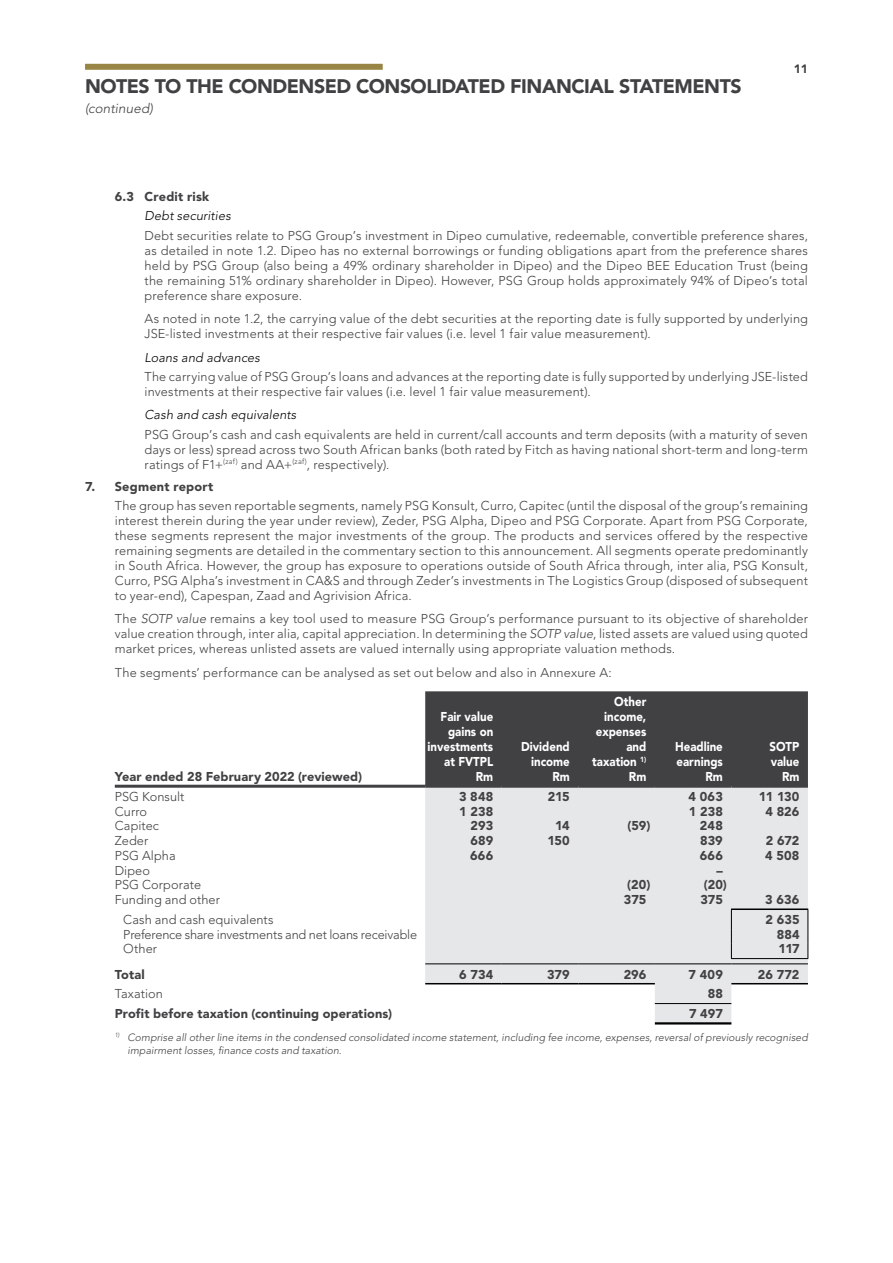
<style>
.page{position:relative;width:893px;height:1263px;background:#fff}
.page>*{position:absolute;margin:0;border:0;box-sizing:border-box;transform-origin:0 0}
.t1{font:900 19.5px "Avenir LT Std";letter-spacing:-.025em;color:#414042}
.t2{font:italic 300 13.5px "Avenir LT Std";letter-spacing:.01em;color:#414042}
.t3{font:300 12.75px/15px "Avenir LT Std";letter-spacing:.01em;color:#414042;text-align:justify}
.t4{font:900 12.75px "Avenir LT Std";letter-spacing:.01em;color:#414042}
.t5{font:900 12.75px/15px "Avenir LT Std";color:#fff;text-align:right;scale:.9 1}
.t6{font:italic 300 12.75px "Avenir LT Std";letter-spacing:.015em;color:#000}
.t7{font:300 12.75px "Avenir LT Std";letter-spacing:-.015em;color:#414042}
.t8{font:900 12px "Avenir LT Std";color:#414042}
.t9{font:italic 300 10.5px/13.5px "Avenir LT Std";letter-spacing:.01em;color:#414042}
.s1{font-style:italic}
</style>
<div class="page">
<div style="left:85px;top:64px;width:298px;height:6px;background:#988444"></div>
<div style="left:425px;top:691px;width:383px;height:94px;background:#414042"></div>
<svg style="left:425px;top:788px;width:383px;height:235px;background:#e8e9ea"></svg>
<hr style="left:655px;top:1022px;width:76px;height:2px;background:#000">
<hr style="left:115px;top:785px;width:310px;height:3px;background:#414042">
<hr style="left:425px;top:785px;width:77px;height:3px;background:#414042">
<hr style="left:502px;top:785px;width:76px;height:3px;background:#414042">
<hr style="left:578px;top:785px;width:77px;height:3px;background:#414042">
<hr style="left:731px;top:785px;width:77px;height:3px;background:#414042">
<svg style="left:731px;top:910px;width:1px;height:48px"></svg>
<svg style="left:807px;top:910px;width:1px;height:48px"></svg>
<hr style="left:731px;top:958px;width:77px;height:1px;background:#000">
<hr style="left:655px;top:1003px;width:76px;height:1px;background:#000">
<hr style="left:425px;top:963px;width:77px;height:1px;background:#000">
<hr style="left:502px;top:963px;width:76px;height:1px;background:#000">
<hr style="left:578px;top:963px;width:77px;height:1px;background:#000">
<hr style="left:655px;top:963px;width:76px;height:1px;background:#000">
<hr style="left:731px;top:963px;width:77px;height:1px;background:#000">
<hr style="left:655px;top:785px;width:76px;height:3px;background:#414042">
<hr style="left:731px;top:908px;width:77px;height:2px;background:#000">
<hr style="left:425px;top:983px;width:77px;height:1px;background:#000">
<hr style="left:502px;top:983px;width:76px;height:1px;background:#000">
<hr style="left:578px;top:983px;width:77px;height:1px;background:#000">
<hr style="left:731px;top:983px;width:77px;height:1px;background:#000">
<h1 class="t1" style="left:85px;top:74px;width:658px">NOTES TO THE CONDENSED CONSOLIDATED FINANCIAL STATEMENTS</h1>
<p class="t2" style="left:85px;top:100px;width:69px">(continued)</p>
<p class="t8" style="left:794px;top:62px;width:15px">11</p>
<p class="t4" style="left:115px;top:189px;width:96px">6.3 Credit risk</p>
<p class="t6" style="left:145px;top:208px;width:88px">Debt securities</p>
<p class="t3" style="left:145px;top:228px;width:665px">Debt securities relate to PSG Group’s investment in Dipeo cumulative, redeemable, convertible preference shares, as detailed in note 1.2. Dipeo has no external borrowings or funding obligations apart from the preference shares held by PSG Group (also being a 49% ordinary shareholder in Dipeo) and the Dipeo BEE Education Trust (being the remaining 51% ordinary shareholder in Dipeo). However, PSG Group holds approximately 94% of Dipeo’s total preference share exposure.</p>
<p class="t3" style="left:145px;top:311px;width:665px">As noted in note 1.2, the carrying value of the debt securities at the reporting date is fully supported by underlying<br>JSE-listed investments at their respective fair values (i.e. level 1 fair value measurement).</p>
<p class="t6" style="left:145px;top:350px;width:117px">Loans and advances</p>
<p class="t3" style="left:145px;top:369px;width:665px">The carrying value of PSG Group’s loans and advances at the reporting date is fully supported by underlying JSE-listed investments at their respective fair values (i.e. level 1 fair value measurement).</p>
<p class="t6" style="left:145px;top:407px;width:153px">Cash and cash equivalents</p>
<p class="t3" style="left:145px;top:427px;width:665px">PSG Group’s cash and cash equivalents are held in current/call accounts and term deposits (with a maturity of seven days or less) spread across two South African banks (both rated by Fitch as having national short-term and long-term ratings of F1+<sup>(zaf)</sup> and AA+<sup>(zaf)</sup>, respectively).</p>
<p class="t4" style="left:85px;top:478px;width:130px">7. Segment report</p>
<p class="t3" style="left:115px;top:498px;width:695px">The group has seven reportable segments, namely PSG Konsult, Curro, Capitec (until the disposal of the group’s remaining interest therein during the year under review), Zeder, PSG Alpha, Dipeo and PSG Corporate. Apart from PSG Corporate, these segments represent the major investments of the group. The products and services offered by the respective remaining segments are detailed in the commentary section to this announcement. All segments operate predominantly in South Africa. However, the group has exposure to operations outside of South Africa through, inter alia, PSG Konsult, Curro, PSG Alpha’s investment in CA&amp;S and through Zeder’s investments in The Logistics Group (disposed of subsequent to year-end), Capespan, Zaad and Agrivision Africa.</p>
<p class="t3" style="left:115px;top:611px;width:695px">The <span class="s1">SOTP value</span> remains a key tool used to measure PSG Group’s performance pursuant to its objective of shareholder value creation through, inter alia, capital appreciation. In determining the <span class="s1">SOTP value</span>, listed assets are valued using quoted market prices, whereas unlisted assets are valued internally using appropriate valuation methods.</p>
<p class="t3" style="left:115px;top:665px;width:498px">The segments’ performance can be analysed as set out below and also in Annexure A:</p>
<p class="t4" style="left:115px;top:769px;width:249px">Year ended 28 February 2022 (reviewed)</p>
<p class="t5" style="left:428px;top:709px;width:74px">Fair value gains on investments at FVTPL<br>Rm</p>
<p class="t5" style="left:521px;top:739px;width:56px">Dividend income<br>Rm</p>
<p class="t5" style="left:592px;top:694px;width:62px">Other income, expenses and taxation <sup>1)<br></sup>Rm</p>
<p class="t5" style="left:675px;top:739px;width:55px">Headline earnings<br>Rm</p>
<p class="t5" style="left:769px;top:739px;width:35px">SOTP value<br>Rm</p>
<p class="t3" style="left:115px;top:789px;width:71px">PSG Konsult</p>
<p class="t4" style="left:459px;top:789px;width:36px">3 848</p>
<p class="t4" style="left:548px;top:789px;width:24px">215</p>
<p class="t4" style="left:689px;top:789px;width:36px">4 063</p>
<p class="t4" style="left:759px;top:789px;width:42px">11 130</p>
<p class="t3" style="left:115px;top:804px;width:34px">Curro</p>
<p class="t4" style="left:459px;top:803px;width:36px">1 238</p>
<p class="t4" style="left:689px;top:803px;width:36px">1 238</p>
<p class="t4" style="left:765px;top:803px;width:36px">4 826</p>
<p class="t3" style="left:115px;top:818px;width:46px">Capitec</p>
<p class="t4" style="left:470px;top:818px;width:24px">293</p>
<p class="t4" style="left:555px;top:818px;width:16px">14</p>
<p class="t4" style="left:628px;top:818px;width:24px">(59)</p>
<p class="t4" style="left:700px;top:818px;width:24px">248</p>
<p class="t3" style="left:115px;top:833px;width:35px">Zeder</p>
<p class="t4" style="left:470px;top:833px;width:24px">689</p>
<p class="t4" style="left:547px;top:833px;width:24px">150</p>
<p class="t4" style="left:700px;top:833px;width:24px">839</p>
<p class="t4" style="left:766px;top:833px;width:35px">2 672</p>
<p class="t3" style="left:115px;top:848px;width:62px">PSG Alpha</p>
<p class="t4" style="left:470px;top:848px;width:25px">666</p>
<p class="t4" style="left:700px;top:848px;width:25px">666</p>
<p class="t4" style="left:765px;top:848px;width:36px">4 508</p>
<p class="t3" style="left:115px;top:863px;width:37px">Dipeo</p>
<p class="t4" style="left:716px;top:862px;width:8px">–</p>
<p class="t3" style="left:115px;top:877px;width:88px">PSG Corporate</p>
<p class="t4" style="left:627px;top:877px;width:25px">(20)</p>
<p class="t4" style="left:704px;top:877px;width:25px">(20)</p>
<p class="t3" style="left:115px;top:892px;width:107px">Funding and other</p>
<p class="t4" style="left:624px;top:892px;width:24px">375</p>
<p class="t4" style="left:700px;top:892px;width:24px">375</p>
<p class="t4" style="left:765px;top:892px;width:36px">3 636</p>
<p class="t3" style="left:123px;top:912px;width:152px">Cash and cash equivalents</p>
<p class="t4" style="left:766px;top:912px;width:36px">2 635</p>
<p class="t7" style="left:123px;top:927px;width:295px">Preference share investments and net loans receivable</p>
<p class="t4" style="left:777px;top:926px;width:24px">884</p>
<p class="t3" style="left:123px;top:941px;width:35px">Other</p>
<p class="t4" style="left:778px;top:941px;width:23px">117</p>
<p class="t4" style="left:115px;top:966px;width:32px">Total</p>
<p class="t4" style="left:459px;top:966px;width:36px">6 734</p>
<p class="t4" style="left:547px;top:966px;width:24px">379</p>
<p class="t4" style="left:624px;top:966px;width:24px">296</p>
<p class="t4" style="left:689px;top:966px;width:36px">7 409</p>
<p class="t4" style="left:758px;top:966px;width:43px">26 772</p>
<p class="t3" style="left:115px;top:986px;width:50px">Taxation</p>
<p class="t4" style="left:708px;top:986px;width:17px">88</p>
<p class="t4" style="left:115px;top:1006px;width:279px">Profit before taxation (continuing operations)</p>
<p class="t4" style="left:689px;top:1006px;width:35px">7 497</p>
<p class="t9" style="left:128px;top:1030px;width:682px;text-indent:-13px"><sup>1)</sup> Comprise all other line items in the condensed consolidated income statement, including fee income, expenses, reversal of previously recognised impairment losses, finance costs and taxation.</p>
</div>
